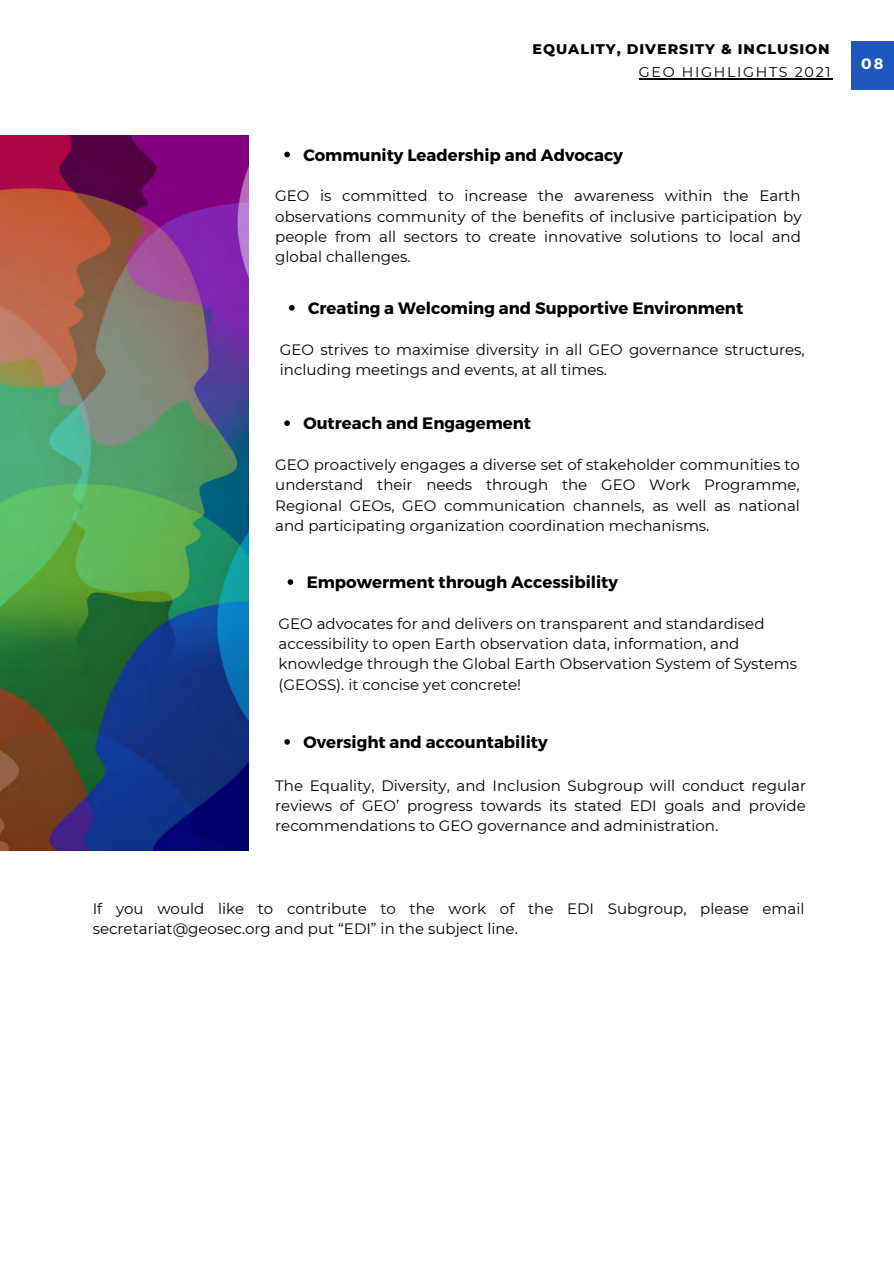
<style>
.page{position:relative;width:894px;height:1264px;background:#fff}
.page>*{position:absolute;margin:0;border:0;box-sizing:border-box;transform-origin:0 0}
.t1{font:700 16.5px "Montserrat";color:#000}
.t2{font:15px/20.2px "Montserrat";color:#000}
.t3{font:700 15px "Montserrat";color:#fff}
.t4{font:800 14.25px "Montserrat";letter-spacing:.07em;color:#000}
.t5{font:14.25px "Montserrat";letter-spacing:.12em;color:#000}
</style>
<div class="page">
<img style="left:0;top:135px;width:248px;height:715px">
<div style="left:850px;top:41px;width:43px;height:49px;background:#1e57be"></div>
<svg style="left:287px;top:579px;width:6px;height:6px"></svg>
<svg style="left:284px;top:739px;width:6px;height:5px"></svg>
<svg style="left:284px;top:420px;width:6px;height:6px"></svg>
<hr style="left:638px;top:78px;width:194px;height:1px;background:#000">
<svg style="left:284px;top:152px;width:6px;height:5px"></svg>
<svg style="left:289px;top:305px;width:5px;height:5px"></svg>
<p class="t4" style="left:532px;top:41px;width:298px">EQUALITY, DIVERSITY &amp; INCLUSION</p>
<p class="t5" style="left:638px;top:63px;width:193px">GEO HIGHLIGHTS 2021</p>
<p class="t1" style="left:303px;top:144px;width:321px">Community Leadership and Advocacy</p>
<p class="t2" style="left:275px;top:186px;width:527px;text-align:justify">GEO is committed to increase the awareness within the Earth observations community of the benefits of inclusive participation by people from all sectors to create innovative solutions to local and global challenges.</p>
<p class="t1" style="left:308px;top:297px;width:436px">Creating a Welcoming and Supportive Environment</p>
<p class="t2" style="left:280px;top:339px;width:526px">GEO strives to maximise diversity in all GEO governance structures, including meetings and events, at all times.</p>
<p class="t1" style="left:303px;top:413px;width:229px">Outreach and Engagement</p>
<p class="t2" style="left:275px;top:454px;width:526px;text-align:justify">GEO proactively engages a diverse set of stakeholder communities to understand their needs through the GEO Work Programme, Regional GEOs, GEO communication channels, as well as national and participating organization coordination mechanisms.</p>
<p class="t1" style="left:306px;top:571px;width:313px">Empowerment through Accessibility</p>
<p class="t2" style="left:278px;top:613px;width:520px">GEO advocates for and delivers on transparent and standardised accessibility to open Earth observation data, information, and knowledge through the Global Earth Observation System of Systems (GEOSS). it concise yet concrete!</p>
<p class="t1" style="left:303px;top:731px;width:246px">Oversight and accountability</p>
<p class="t2" style="left:275px;top:775px;width:532px;text-align:justify">The Equality, Diversity, and Inclusion Subgroup will conduct regular reviews of GEO’ progress towards its stated EDI goals and provide recommendations to GEO governance and administration.</p>
<p class="t2" style="left:93px;top:898px;width:713px">If you would like to contribute to the work of the EDI Subgroup, please email secretariat@geosec.org and put “EDI” in the subject line.</p>
<p class="t3" style="left:860px;top:54px;width:24px">08</p>
</div>
